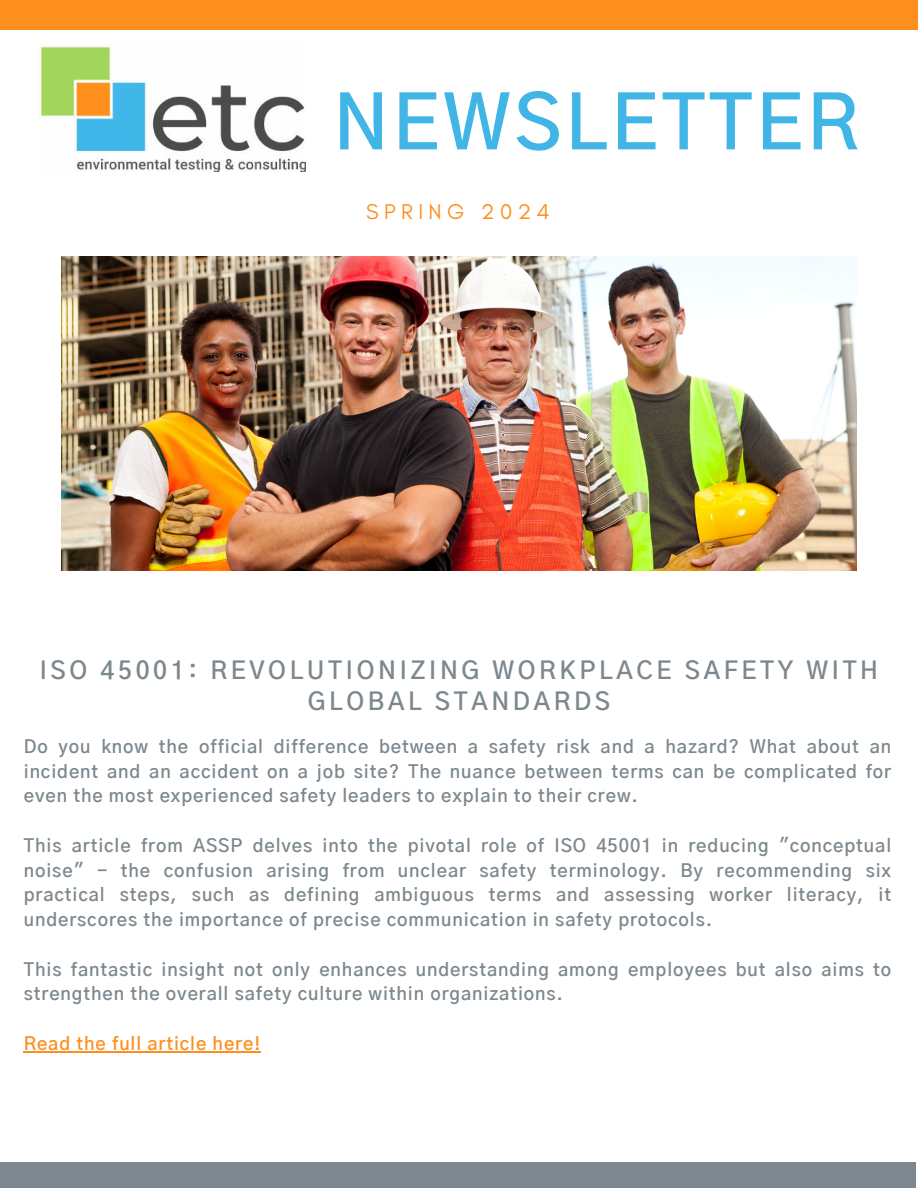
<style>
.page{position:relative;width:918px;height:1188px;background:#fff}
.page>*{position:absolute;margin:0;border:0;box-sizing:border-box;transform-origin:0 0}
.t1{font:600 75.15px "Gothic A1";letter-spacing:.05em;color:#41b6e6}
.t2{font:600 24.3px/30.3px "Gothic A1";letter-spacing:.15em;color:#7c878e;text-align:center}
.t3{font:21.75px "Glacial Indifference";letter-spacing:.25em;color:#fe8f1d}
.t4{font:600 18px/24.8px "Gothic A1";letter-spacing:.05em;color:#7c878e;text-align:justify}
.t5{font:600 18px "Gothic A1";letter-spacing:.05em;color:#fe8f1d}
</style>
<div class="page">
<img style="left:62px;top:256px;width:794px;height:315px">
<div style="left:0;top:0;width:918px;height:29px;background:#fe8f1d"></div>
<div style="left:0;top:1162px;width:916px;height:26px;background:#7c878e"></div>
<img style="left:40px;top:46px;width:265px;height:126px">
<hr style="left:24px;top:1051px;width:237px;height:1px;background:#fe8f1d">
<h1 class="t1" style="left:333px;top:63px;width:527px">NEWSLETTER</h1>
<p class="t3" style="left:366px;top:200px;width:185px">SPRING 2024</p>
<h2 class="t2" style="left:40px;top:654px;width:840px">ISO 45001: REVOLUTIONIZING WORKPLACE SAFETY WITH<br>GLOBAL STANDARDS</h2>
<p class="t4" style="left:24px;top:733px;width:869px">Do you know the official difference between a safety risk and a hazard? What about an incident and an accident on a job site? The nuance between terms can be complicated for even the most experienced safety leaders to explain to their crew.</p>
<p class="t4" style="left:24px;top:832px;width:869px">This article from ASSP delves into the pivotal role of ISO 45001 in reducing "conceptual noise" - the confusion arising from unclear safety terminology. By recommending six practical steps, such as defining ambiguous terms and assessing worker literacy, it underscores the importance of precise communication in safety protocols.</p>
<p class="t4" style="left:24px;top:956px;width:869px">This fantastic insight not only enhances understanding among employees but also aims to strengthen the overall safety culture within organizations.</p>
<p class="t5" style="left:24px;top:1029px;width:238px">Read the full article here!</p>
</div>
